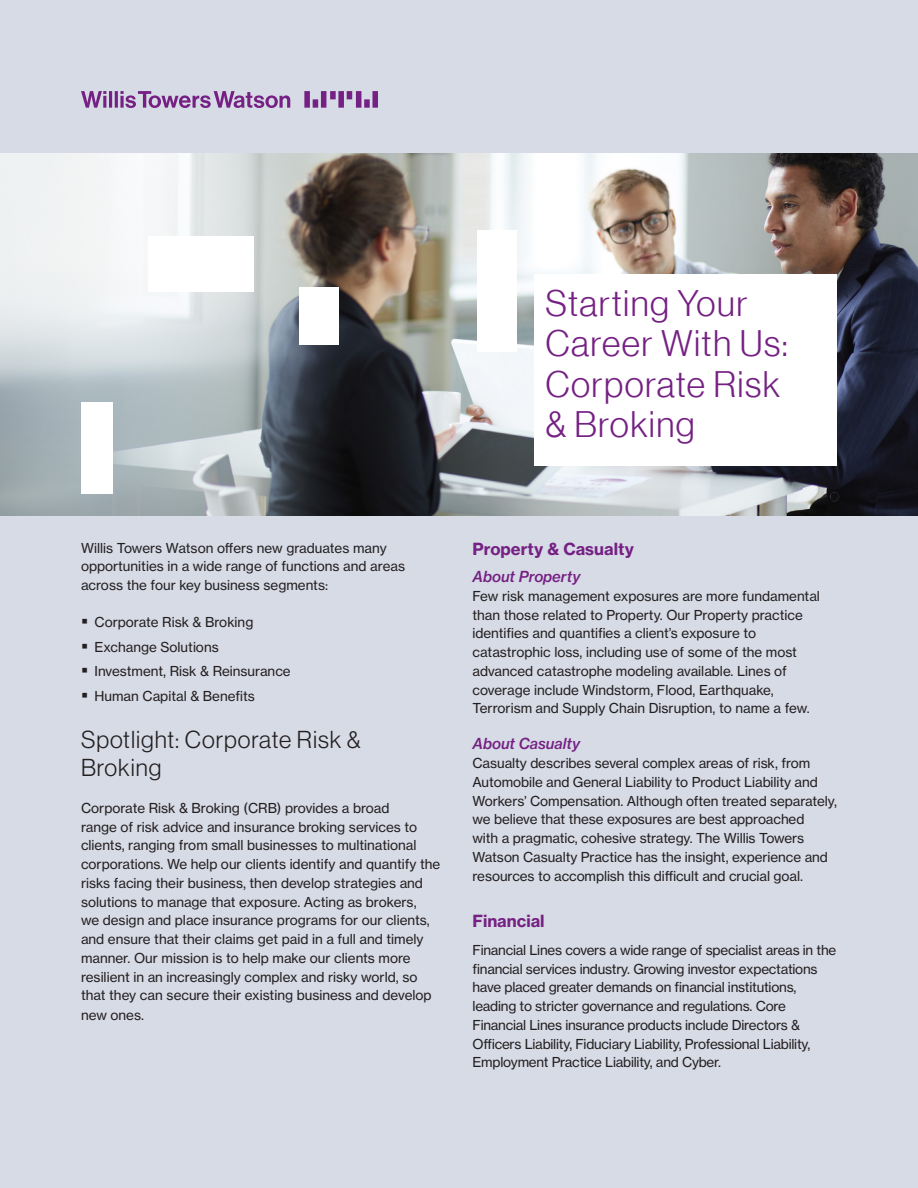
<style>
.page{position:relative;width:918px;height:1188px;background:#d7dbe6}
.page>*{position:absolute;margin:0;border:0;box-sizing:border-box;transform-origin:0 0}
.Headline_1__24_27_Me{font:36px/40.5px "N Haas Grotesk DS Pro 45 Lt";letter-spacing:.04em;color:#752183}
.Subtitle_1__16_19_Li{font:24px/28.5px "N Haas Grotesk DS Std 45 Lt";letter-spacing:.04em;color:#231f20}
.Subhead_1__11_13_Med{font:16.5px "N Haas Grotesk TX Std 75 Bd";color:#752183}
.Subhead_2_10_12_Medi{font:15px "N Haas Grotesk TX Std 66 Md It";color:#752183}
.body{font:13.5px/18.8px "N Haas Grotesk TX Std 55 Rg";letter-spacing:-.005em;color:#231f20}
</style>
<div class="page">
<img style="left:0;top:154px;width:918px;height:362px">
<div style="left:478px;top:230px;width:39px;height:122px;background:#fff"></div>
<div style="left:81px;top:402px;width:32px;height:92px;background:#fff"></div>
<div style="left:149px;top:236px;width:105px;height:56px;background:#fff"></div>
<div style="left:300px;top:287px;width:39px;height:58px;background:#fff"></div>
<svg style="left:81px;top:91px;width:297px;height:17px"></svg>
<div style="left:534px;top:275px;width:302px;height:191px;background:#fff"></div>
<p class="Headline_1__24_27_Me" style="left:545px;top:283px;width:244px">Starting Your<br>Career With Us:<br>Corporate Risk &amp; Broking</p>
<p class="body" style="left:81px;top:538px;width:326px">Willis Towers Watson offers new graduates many opportunities in a wide range of functions and areas across the four key business segments:</p>
<p class="body" style="left:94px;top:613px;width:160px">Corporate Risk &amp; Broking</p>
<p class="body" style="left:94px;top:637px;width:126px">Exchange Solutions</p>
<p class="body" style="left:94px;top:662px;width:198px">Investment, Risk &amp; Reinsurance</p>
<p class="body" style="left:94px;top:687px;width:162px">Human Capital &amp; Benefits</p>
<p class="Subtitle_1__16_19_Li" style="left:81px;top:725px;width:281px">Spotlight: Corporate Risk &amp;<br>Broking</p>
<p class="body" style="left:81px;top:799px;width:361px">Corporate Risk &amp; Broking (CRB) provides a broad<br>range of risk advice and insurance broking services to clients, ranging from small businesses to multinational corporations. We help our clients identify and quantify the risks facing their business, then develop strategies and solutions to manage that exposure. Acting as brokers,<br>we design and place insurance programs for our clients, and ensure that their claims get paid in a full and timely manner. Our mission is to help make our clients more resilient in an increasingly complex and risky world, so that they can secure their existing business and develop new ones.</p>
<p class="Subhead_1__11_13_Med" style="left:472px;top:539px;width:163px">Property &amp; Casualty</p>
<p class="Subhead_2_10_12_Medi" style="left:472px;top:567px;width:109px">About Property</p>
<p class="body" style="left:472px;top:586px;width:349px">Few risk management exposures are more fundamental than those related to Property. Our Property practice identifies and quantifies a client’s exposure to catastrophic loss, including use of some of the most advanced catastrophe modeling available. Lines of coverage include Windstorm, Flood, Earthquake, Terrorism and Supply Chain Disruption, to name a few.</p>
<p class="Subhead_2_10_12_Medi" style="left:472px;top:735px;width:109px">About Casualty</p>
<p class="body" style="left:472px;top:754px;width:366px">Casualty describes several complex areas of risk, from Automobile and General Liability to Product Liability and Workers’ Compensation. Although often treated separately, we believe that these exposures are best approached<br>with a pragmatic, cohesive strategy. The Willis Towers Watson Casualty Practice has the insight, experience and resources to accomplish this difficult and crucial goal.</p>
<p class="Subhead_1__11_13_Med" style="left:472px;top:911px;width:74px">Financial</p>
<p class="body" style="left:472px;top:940px;width:365px">Financial Lines covers a wide range of specialist areas in the financial services industry. Growing investor expectations have placed greater demands on financial institutions, leading to stricter governance and regulations. Core Financial Lines insurance products include Directors &amp; Officers Liability, Fiduciary Liability, Professional Liability, Employment Practice Liability, and Cyber.</p>
</div>
